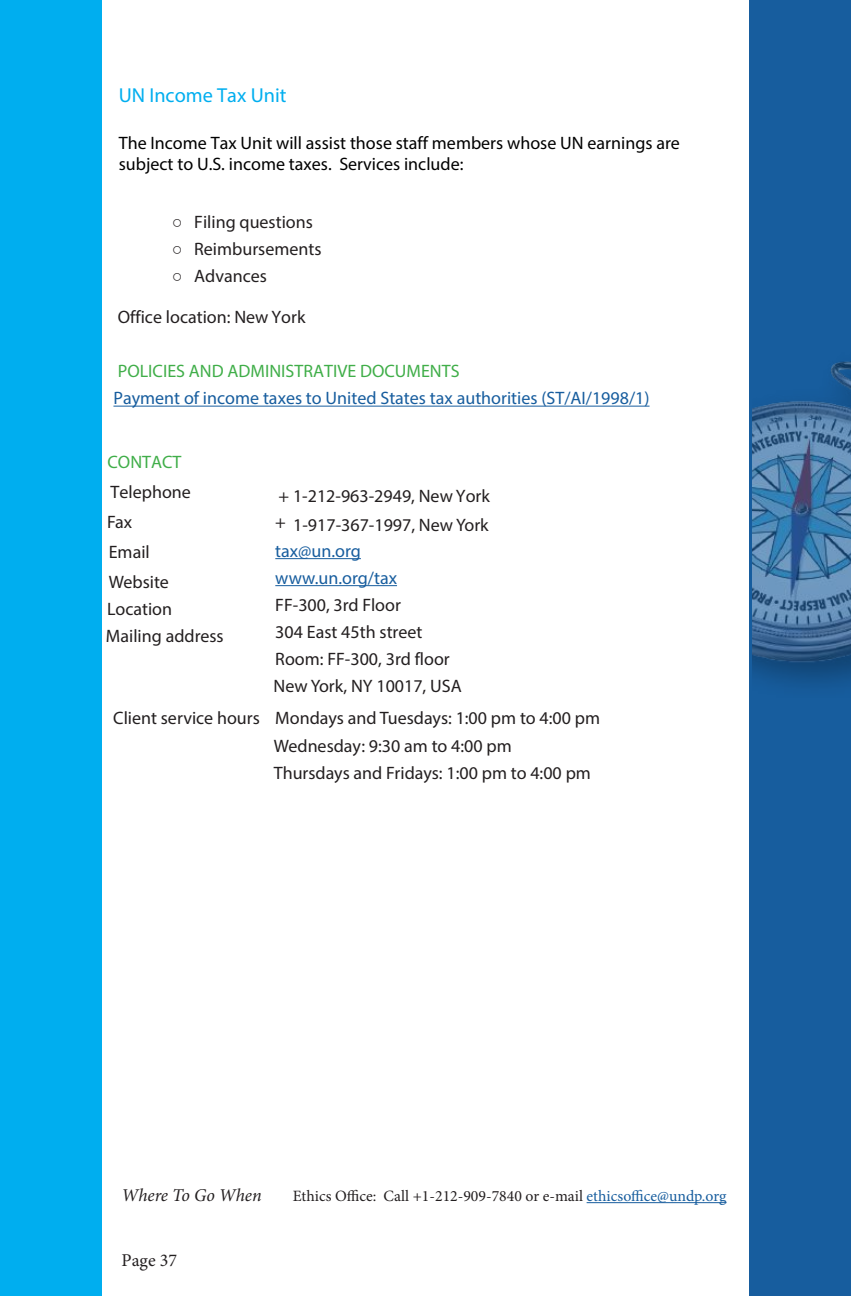
<style>
.page{position:relative;width:851px;height:1296px;background:#fff}
.page>*{position:absolute;margin:0;border:0;box-sizing:border-box;transform-origin:0 0}
.t1{font:20.25px "Myriad Pro";color:#00aeef}
.t2{font:18px/27px "Myriad Pro";color:#231f20}
.t3{font:18px/21.6px "Myriad Pro";color:#000}
.t4{font:18px "Myriad Pro";color:#175d9e}
.t5{font:18px "Myriad Pro";color:#40ae49}
.t6{font:italic 18px "Minion Pro";letter-spacing:-.005em;color:#231f20}
.t7{font:18px "Minion Pro";color:#231f20}
.t8{font:15.75px "Minion Pro";color:#231f20}
.s1{font-family:"Bookman Old Style"}
.s2{color:#175d9e}
</style>
<div class="page">
<hr style="left:586px;top:1202px;width:140px;height:1px;background:#175d9e">
<div style="left:0;top:0;width:101px;height:1296px;background:#00aeef"></div>
<div style="left:749px;top:0;width:101px;height:1296px;background:#175d9e"></div>
<img style="left:752px;top:361px;width:98px;height:324px">
<hr style="left:275px;top:558px;width:86px;height:1px;background:#175d9e">
<hr style="left:275px;top:585px;width:122px;height:1px;background:#175d9e">
<hr style="left:113px;top:406px;width:536px;height:1px;background:#175d9e">
<p class="t1" style="left:119px;top:83px;width:169px">UN Income Tax Unit</p>
<p class="t3" style="left:119px;top:132px;width:562px">The Income Tax Unit will assist those staff members whose UN earnings are subject to U.S. income taxes. Services include:</p>
<p class="t2" style="left:172px;top:208px;width:143px"><span class="s1">○</span> Filing questions</p>
<p class="t2" style="left:172px;top:235px;width:151px"><span class="s1">○</span> Reimbursements</p>
<p class="t2" style="left:172px;top:262px;width:97px"><span class="s1">○</span> Advances</p>
<p class="t2" style="left:118px;top:304px;width:189px">Office location: New York</p>
<p class="t5" style="left:118px;top:360px;width:343px">POLICIES AND ADMINISTRATIVE DOCUMENTS</p>
<p class="t4" style="left:113px;top:386px;width:537px">Payment of income taxes to United States tax authorities (ST/AI/1998/1)</p>
<p class="t5" style="left:107px;top:451px;width:76px">CONTACT</p>
<p class="t2" style="left:110px;top:478px;width:82px">Telephone</p>
<p class="t2" style="left:278px;top:482px;width:213px">+ 1-212-963-2949, New York</p>
<p class="t2" style="left:107px;top:509px;width:26px">Fax</p>
<p class="t2" style="left:275px;top:511px;width:215px">+ 1-917-367-1997, New York</p>
<p class="t2" style="left:109px;top:539px;width:43px">Email</p>
<p class="t4" style="left:275px;top:540px;width:87px">tax@un.org</p>
<p class="t2" style="left:109px;top:568px;width:62px">Website</p>
<p class="t4" style="left:275px;top:567px;width:123px">www.un.org/tax</p>
<p class="t2" style="left:275px;top:591px;width:127px">FF-300, 3rd Floor</p>
<p class="t2" style="left:106px;top:622px;width:119px">Mailing address</p>
<p class="t2" style="left:273px;top:618px;width:190px">304 East 45th street<br>Room: FF-300, 3rd floor<br>New York, NY 10017, USA</p>
<p class="t2" style="left:274px;top:704px;width:328px;text-indent:-161px">Client service hours Mondays and Tuesdays: 1:00 pm to 4:00 pm<br>Wednesday: 9:30 am to 4:00 pm<br>Thursdays and Fridays: 1:00 pm to 4:00 pm</p>
<p class="t6" style="left:122px;top:1183px;width:142px">Where To Go When</p>
<p class="t8" style="left:293px;top:1186px;width:435px">Ethics Office: Call +1-212-909-7840 or e-mail <span class="s2">ethicsoffice@undp.org</span></p>
<p class="t7" style="left:122px;top:1248px;width:57px">Page 37</p>
</div>
